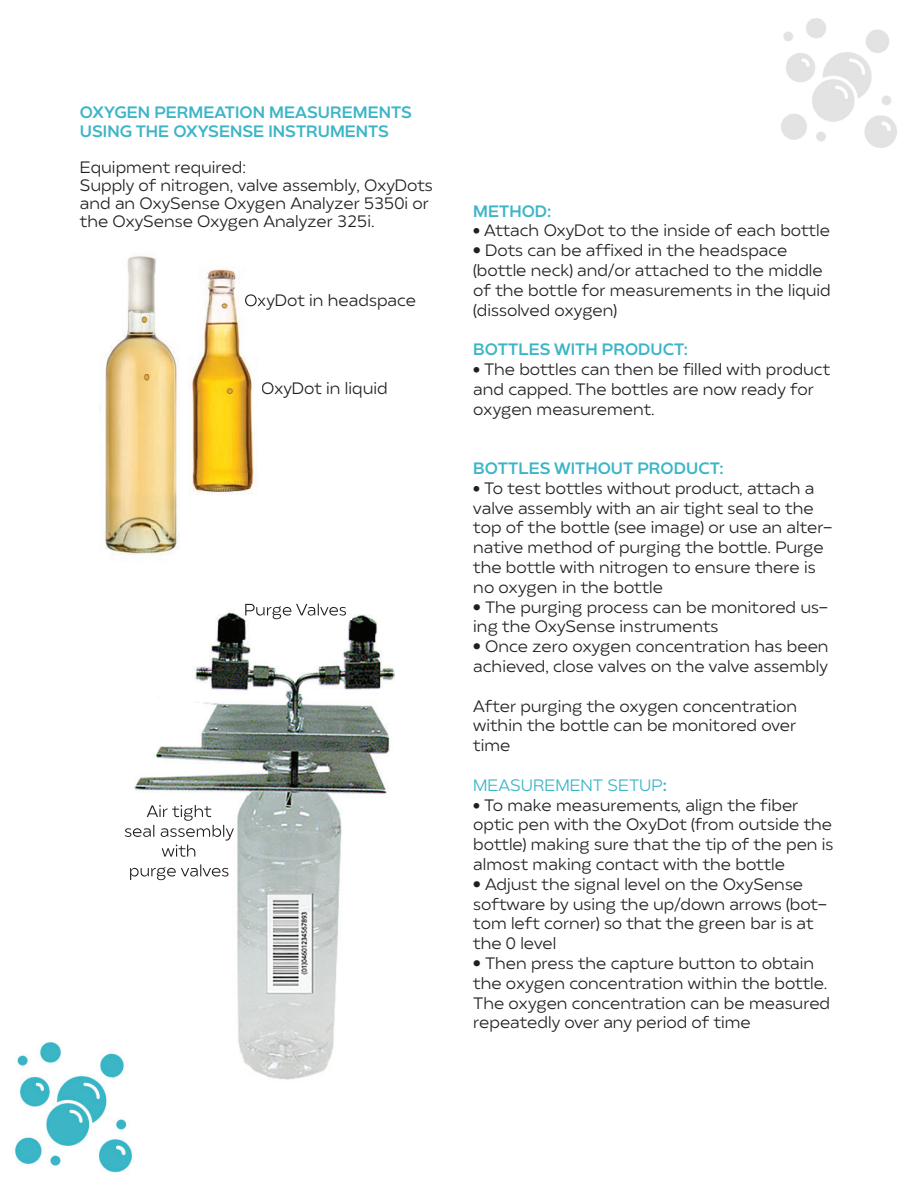
<style>
.page{position:relative;width:918px;height:1188px;background:#fff}
.page>*{position:absolute;margin:0;border:0;box-sizing:border-box;transform-origin:0 0}
.t1{font:16.5px/19.8px "Matahari 400";color:#231f20}
.t2{font:700 16.5px/19.8px "Matahari 700";color:#3cb5c7}
.t3{font:16.5px "Matahari 400";color:#3cb5c7}
.s1{font-family:"Matahari 700";font-weight:700;font-size:15px}
.s2{font-family:"Matahari 700";font-weight:700}
</style>
<div class="page">
<img style="left:14px;top:1042px;width:118px;height:131px">
<img style="left:781px;top:19px;width:116px;height:129px">
<img style="left:188px;top:267px;width:66px;height:228px">
<img style="left:245px;top:294px;width:16px;height:16px">
<img style="left:99px;top:255px;width:81px;height:300px">
<img style="left:124px;top:612px;width:271px;height:468px">
<img style="left:113px;top:1037px;width:39px;height:67px">
<img style="left:245px;top:603px;width:106px;height:16px">
<img style="left:147px;top:805px;width:65px;height:16px">
<img style="left:125px;top:825px;width:109px;height:16px">
<img style="left:162px;top:845px;width:35px;height:12px">
<img style="left:130px;top:864px;width:99px;height:16px">
<p class="t2" style="left:80px;top:102px;width:333px">OXYGEN PERMEATION MEASUREMENTS<br>USING THE OXYSENSE INSTRUMENTS</p>
<p class="t1" style="left:80px;top:159px;width:355px;line-height:18px">Equipment required:<br>Supply of nitrogen, valve assembly, OxyDots and an OxySense Oxygen Analyzer 5350i or the OxySense Oxygen Analyzer 325i.</p>
<p class="t1" style="left:244px;top:291px;width:173px">OxyDot in headspace</p>
<p class="t1" style="left:261px;top:379px;width:128px">OxyDot in liquid</p>
<p class="t2" style="left:473px;top:201px;width:80px">METHOD:</p>
<p class="t1" style="left:473px;top:221px;width:358px"><span class="s1">●</span> Attach OxyDot to the inside of each bottle</p>
<p class="t1" style="left:473px;top:241px;width:359px"><span class="s2">●</span> Dots can be affixed in the headspace (bottle neck) and/or attached to the middle of the bottle for measurements in the liquid (dissolved oxygen)</p>
<p class="t2" style="left:473px;top:340px;width:216px">BOTTLES WITH PRODUCT:</p>
<p class="t1" style="left:473px;top:360px;width:359px"><span class="s1">●</span> The bottles can then be filled with product and capped. The bottles are now ready for oxygen measurement.</p>
<p class="t2" style="left:473px;top:459px;width:252px">BOTTLES WITHOUT PRODUCT:</p>
<p class="t1" style="left:473px;top:478px;width:360px"><span class="s1">●</span> To test bottles without product, attach a valve assembly with an air tight seal to the top of the bottle (see image) or use an alter&shy;native method of purging the bottle. Purge the bottle with nitrogen to ensure there is no oxygen in the bottle</p>
<p class="t1" style="left:473px;top:597px;width:356px"><span class="s2">●</span> The purging process can be monitored us&shy;ing the OxySense instruments</p>
<p class="t1" style="left:473px;top:637px;width:357px"><span class="s2">●</span> Once zero oxygen concentration has been achieved, close valves on the valve assembly</p>
<p class="t1" style="left:473px;top:696px;width:325px;text-align:justify">After purging the oxygen concentration within the bottle can be monitored over time</p>
<p class="t3" style="left:473px;top:773px;width:195px">MEASUREMENT SETUP<span class="s2">:</span></p>
<p class="t1" style="left:473px;top:795px;width:362px"><span class="s1">●</span> To make measurements, align the fiber optic pen with the OxyDot (from outside the bottle) making sure that the tip of the pen is almost making contact with the bottle</p>
<p class="t1" style="left:473px;top:874px;width:355px"><span class="s2">●</span> Adjust the signal level on the OxySense software by using the up/down arrows (bot&shy;tom left corner) so that the green bar is at the 0 level</p>
<p class="t1" style="left:473px;top:954px;width:358px"><span class="s2">●</span> Then press the capture button to obtain the oxygen concentration within the bottle.<br>The oxygen concentration can be measured repeatedly over any period of time</p>
</div>
